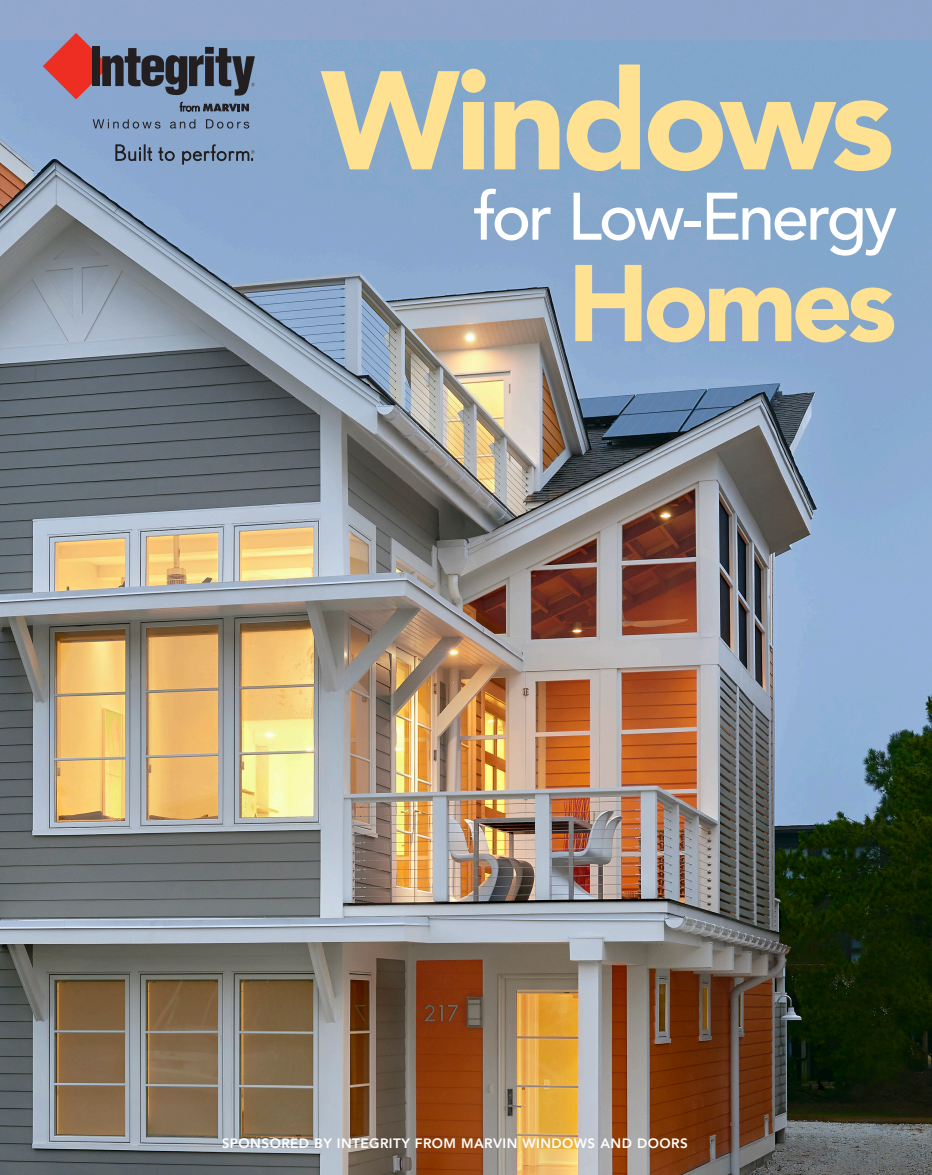
<style>
.page{position:relative;width:932px;height:1175px;background:#fff}
.page>*{position:absolute;margin:0;border:0;box-sizing:border-box;transform-origin:0 0}
.t1{font:900 138.6px "Avenir LT Std";color:#ffe192}
.t2{font:900 107.55px "Avenir LT Std";color:#ffe192}
.t3{font:500 66.3px "Avenir LT Std";letter-spacing:-.05em;color:#fff}
.t4{font:800 13.5px "Avenir LT Std";letter-spacing:.03em;color:#fff}
</style>
<div class="page">
<img style="left:0;top:39px;width:932px;height:1135px">
<svg style="left:93px;top:119px;width:67px;height:10px"></svg>
<svg style="left:170px;top:119px;width:25px;height:10px"></svg>
<svg style="left:206px;top:119px;width:43px;height:10px"></svg>
<svg style="left:43px;top:33px;width:212px;height:79px;background:#7a758b"></svg>
<svg style="left:115px;top:144px;width:37px;height:17px"></svg>
<svg style="left:158px;top:147px;width:17px;height:14px"></svg>
<svg style="left:182px;top:144px;width:72px;height:20px"></svg>
<h1 class="t1" style="left:321px;top:37px;width:575px">Windows</h1>
<h3 class="t3" style="left:474px;top:178px;width:425px">for Low-Energy</h3>
<h2 class="t2" style="left:567px;top:238px;width:331px">Homes</h2>
<p class="t4" style="left:222px;top:1135px;width:466px">SPONSORED BY INTEGRITY FROM MARVIN WINDOWS AND DOORS</p>
</div>
